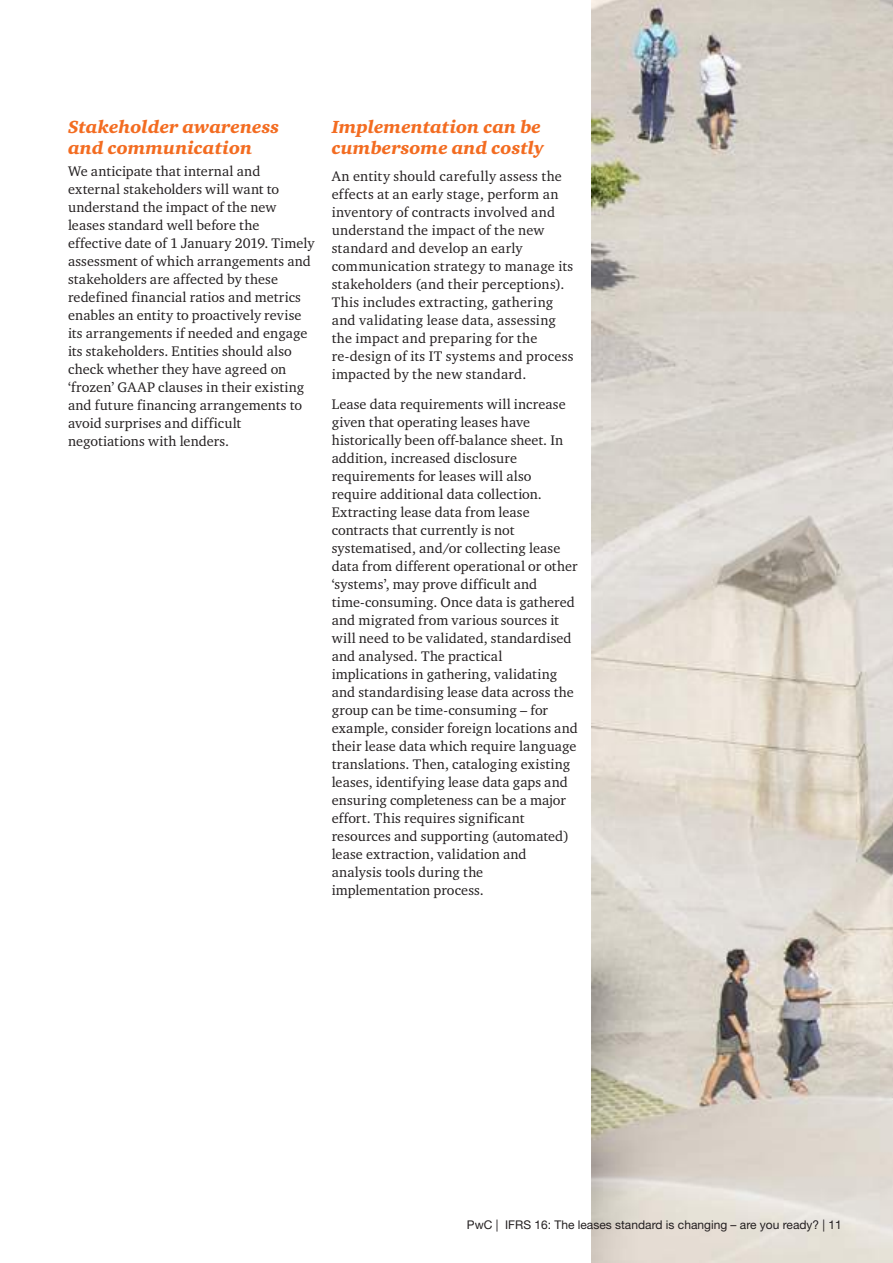
<style>
.page{position:relative;width:893px;height:1263px;background:#fff}
.page>*{position:absolute;margin:0;border:0;box-sizing:border-box;transform-origin:0 0}
.t1{font:italic 900 18px/21.6px "Charter ITC Std";letter-spacing:.005em;color:#f36c21}
.t2{font:14.25px/18px "Charter ITC Std";letter-spacing:.01em;color:#231f20}
.t3{font:12px "Helvetica Neue LTW1 G";color:#231f20}
</style>
<div class="page">
<img style="left:592px;top:0;width:301px;height:1263px">
<p class="t1" style="left:68px;top:116px;width:213px">Stakeholder awareness and communication</p>
<p class="t2" style="left:68px;top:162px;width:248px">We anticipate that internal and external stakeholders will want to understand the impact of the new leases standard well before the effective date of 1 January 2019. Timely assessment of which arrangements and stakeholders are affected by these redefined financial ratios and metrics enables an entity to proactively revise its arrangements if needed and engage its stakeholders. Entities should also check whether they have agreed on ‘frozen’ GAAP clauses in their existing and future financing arrangements to avoid surprises and difficult negotiations with lenders.</p>
<p class="t1" style="left:332px;top:116px;width:213px">Implementation can be cumbersome and costly</p>
<p class="t2" style="left:332px;top:167px;width:243px">An entity should carefully assess the effects at an early stage, perform an inventory of contracts involved and understand the impact of the new standard and develop an early communication strategy to manage its stakeholders (and their perceptions).<br>This includes extracting, gathering and validating lease data, assessing the impact and preparing for the re-design of its IT systems and process impacted by the new standard.</p>
<p class="t2" style="left:332px;top:395px;width:248px">Lease data requirements will increase given that operating leases have historically been off-balance sheet. In addition, increased disclosure requirements for leases will also require additional data collection.<br>Extracting lease data from lease contracts that currently is not systematised, and/or collecting lease data from different operational or other ‘systems’, may prove difficult and time-consuming. Once data is gathered and migrated from various sources it will need to be validated, standardised and analysed. The practical implications in gathering, validating and standardising lease data across the group can be time-consuming – for example, consider foreign locations and their lease data which require language translations. Then, cataloging existing leases, identifying lease data gaps and ensuring completeness can be a major effort. This requires significant resources and supporting (automated) lease extraction, validation and analysis tools during the implementation process.</p>
<p class="t3" style="left:467px;top:1217px;width:376px">PwC | IFRS 16: The leases standard is changing – are you ready? | 11</p>
</div>
